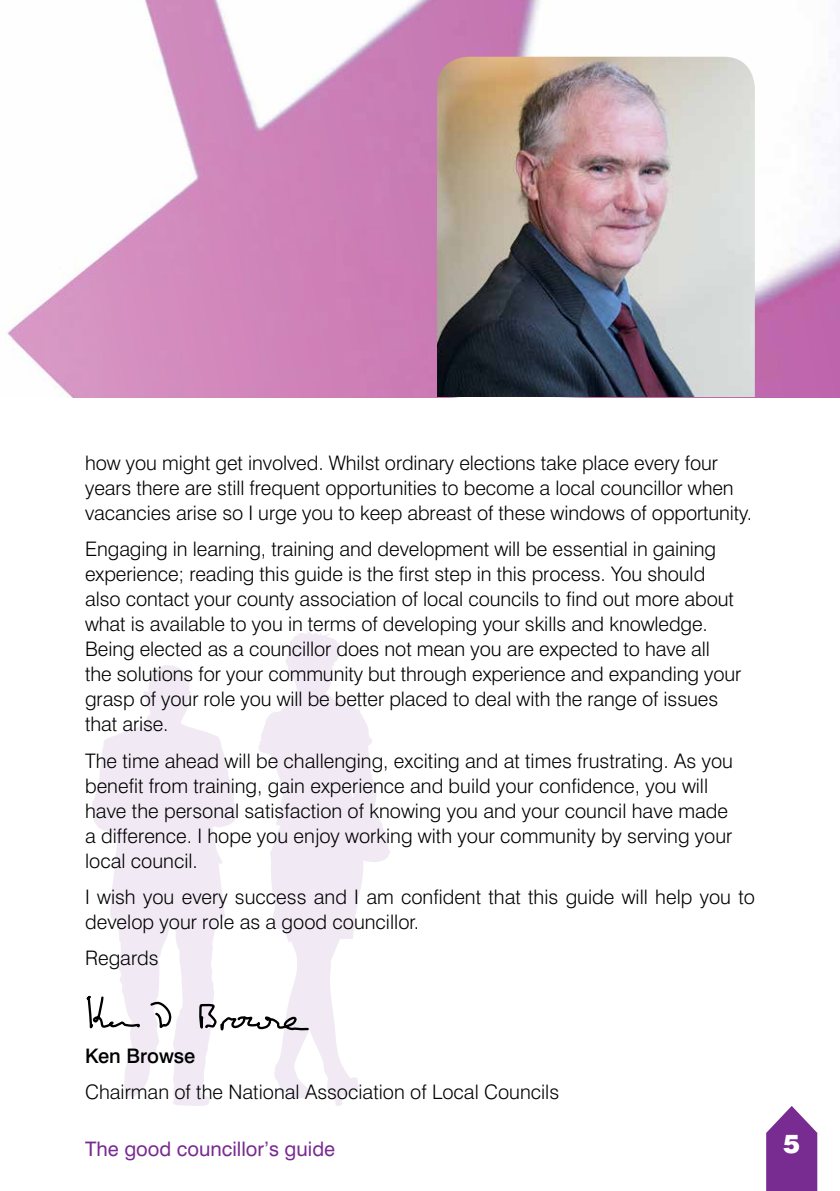
<style>
.page{position:relative;width:840px;height:1191px;background:#fff}
.page>*{position:absolute;margin:0;border:0;box-sizing:border-box;transform-origin:0 0}
.t1{font:900 25.8px "Swiss 721 BT";color:#fff}
.t2{font:300 20px/25px "Swiss 721 BT";letter-spacing:-.005em;color:#000}
.t3{font:20px "Swiss 721 BT";color:#782b90}
.t4{font:500 20px "Swiss 721 BT";color:#000}
</style>
<div class="page">
<svg style="left:766px;top:1106px;width:50px;height:85px;background:#8d4ca1"></svg>
<img style="left:7px;top:0;width:832px;height:397px">
<img style="left:437px;top:57px;width:317px;height:340px">
<svg style="left:86px;top:632px;width:304px;height:474px"></svg>
<p class="t2" style="left:85px;top:450px;width:668px">how you might get involved. Whilst ordinary elections take place every four years there are still frequent opportunities to become a local councillor when vacancies arise so I urge you to keep abreast of these windows of opportunity.</p>
<p class="t2" style="left:85px;top:536px;width:657px">Engaging in learning, training and development will be essential in gaining experience; reading this guide is the first step in this process. You should also contact your county association of local councils to find out more about what is available to you in terms of developing your skills and knowledge.<br>Being elected as a councillor does not mean you are expected to have all the solutions for your community but through experience and expanding your grasp of your role you will be better placed to deal with the range of issues that arise.</p>
<p class="t2" style="left:85px;top:748px;width:649px">The time ahead will be challenging, exciting and at times frustrating. As you benefit from training, gain experience and build your confidence, you will have the personal satisfaction of knowing you and your council have made a difference. I hope you enjoy working with your community by serving your local council.</p>
<p class="t2" style="left:85px;top:884px;width:671px">I wish you every success and I am confident that this guide will help you to develop your role as a good councillor.</p>
<p class="t2" style="left:85px;top:945px;width:75px">Regards</p>
<p class="t4" style="left:85px;top:1043px;width:112px">Ken Browse</p>
<p class="t2" style="left:85px;top:1079px;width:475px">Chairman of the National Association of Local Councils</p>
<p class="t3" style="left:85px;top:1136px;width:251px">The good councillor’s guide</p>
<p class="t1" style="left:782px;top:1128px;width:18px">5</p>
</div>
